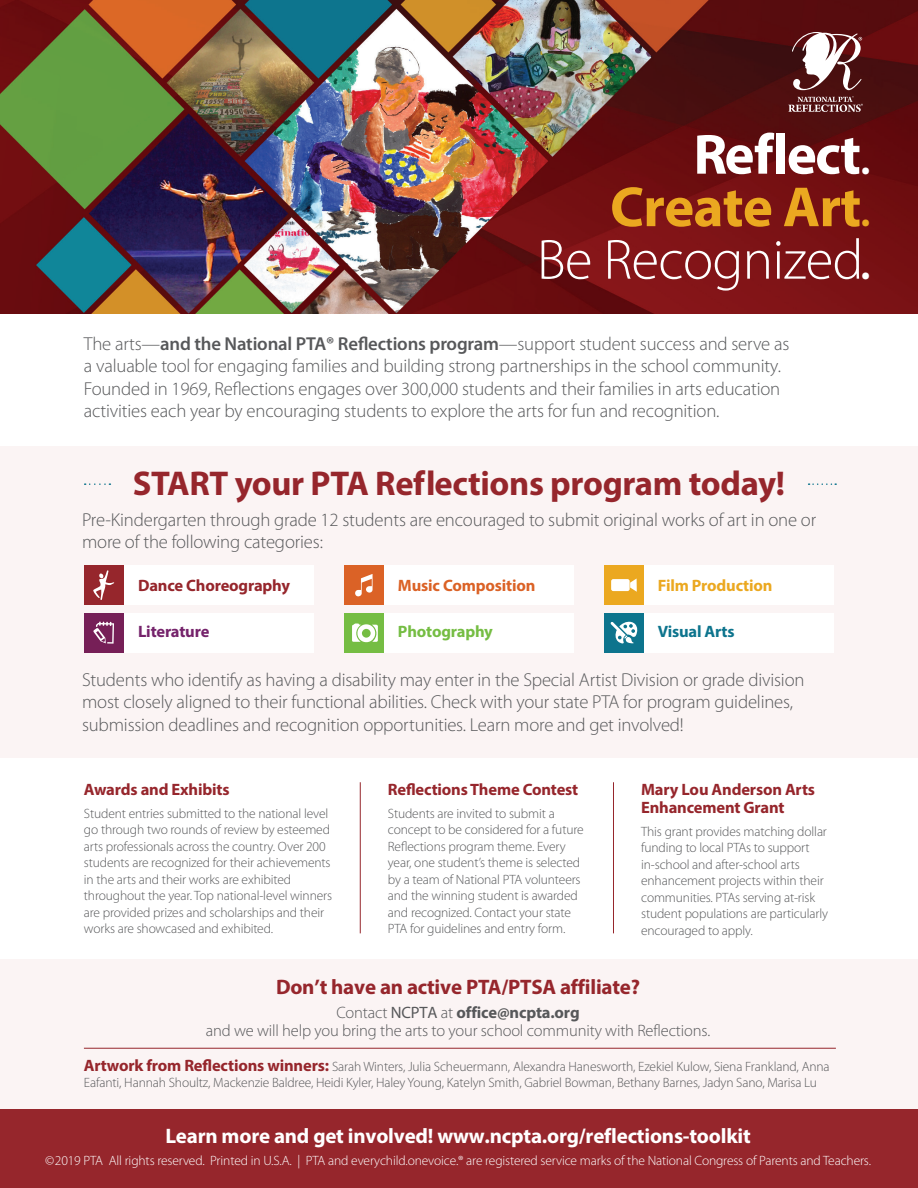
<style>
.page{position:relative;width:918px;height:1188px;background:#fff}
.page>*{position:absolute;margin:0;border:0;box-sizing:border-box;transform-origin:0 0}
.t1{font:300 57px "Myriad Pro";letter-spacing:-.015em;color:#fff}
.t2{font:700 57px "Myriad Pro";letter-spacing:-.015em;color:#eba820}
.t3{font:700 57px "Myriad Pro";letter-spacing:-.02em;color:#fff}
.t4{font:700 34.5px "Myriad Pro";letter-spacing:-.01em;color:#96262c}
.t5{font:700 21px "Myriad Pro";letter-spacing:-.01em;color:#fff}
.t6{font:700 21px "Myriad Pro";letter-spacing:-.01em;color:#96262c}
.t7{font:300 18.75px/22.5px "Myriad Pro";letter-spacing:-.01em;color:#57585a}
.t8{font:300 16.5px/18.8px "Myriad Pro";letter-spacing:-.01em;color:#57585a;text-align:center}
.t9{font:700 16.5px/18px "Myriad Pro";letter-spacing:-.01em;color:#96262c}
.t10{font:700 16.5px "Myriad Pro";letter-spacing:-.01em;color:#db6226}
.t11{font:700 16.5px "Myriad Pro";letter-spacing:-.01em;color:#eba820}
.t12{font:700 16.5px "Myriad Pro";letter-spacing:-.01em;color:#75bd43}
.t13{font:700 16.5px "Myriad Pro";letter-spacing:-.01em;color:#75236b}
.t14{font:700 16.5px "Myriad Pro";letter-spacing:-.01em;color:#0d748d}
.t15{font:300 13.5px/16.5px "Myriad Pro";letter-spacing:-.01em;color:#57585a}
.t16{font:300 13.5px "Myriad Pro";letter-spacing:-.01em;color:#fff}
.s1{font-size:37.5px}
.s2{font-weight:700;font-size:37.5px}
.s3{font-weight:600}
.s4{font-weight:400}
.s5{font-weight:700}
.s6{font-weight:700;font-size:16.5px;color:#96262c}
</style>
<div class="page">
<img style="left:0;top:0;width:918px;height:314px">
<div style="left:0;top:447px;width:918px;height:311px;background:#fbf4f4"></div>
<div style="left:0;top:959px;width:918px;height:150px;background:#fbf4f4"></div>
<div style="left:0;top:1109px;width:918px;height:79px;background:#96262c"></div>
<div style="left:384px;top:565px;width:190px;height:40px;background:#fff"></div>
<div style="left:384px;top:613px;width:190px;height:39px;background:#fff"></div>
<div style="left:644px;top:565px;width:190px;height:40px;background:#fff"></div>
<div style="left:644px;top:613px;width:190px;height:39px;background:#fff"></div>
<div style="left:124px;top:565px;width:190px;height:40px;background:#fff"></div>
<div style="left:124px;top:613px;width:190px;height:39px;background:#fff"></div>
<div style="left:84px;top:565px;width:40px;height:40px;background:#96262c"></div>
<svg style="left:93px;top:570px;width:21px;height:30px"></svg>
<div style="left:604px;top:565px;width:40px;height:40px;background:#eba820"></div>
<svg style="left:630px;top:579px;width:7px;height:13px"></svg>
<div style="left:611px;top:579px;width:19px;height:12px;background:#fff;border-radius:2px"></div>
<div style="left:84px;top:613px;width:40px;height:39px;background:#761f57"></div>
<svg style="left:93px;top:622px;width:21px;height:22px"></svg>
<div style="left:344px;top:565px;width:40px;height:40px;background:#db6226"></div>
<svg style="left:355px;top:574px;width:18px;height:22px"></svg>
<div style="left:344px;top:613px;width:40px;height:39px;background:#75bd43"></div>
<svg style="left:352px;top:623px;width:26px;height:19px"></svg>
<div style="left:604px;top:613px;width:40px;height:39px;background:#0d748d"></div>
<svg style="left:611px;top:621px;width:27px;height:22px"></svg>
<svg style="left:792px;top:32px;width:70px;height:58px"></svg>
<svg style="left:788px;top:96px;width:75px;height:16px"></svg>
<svg style="left:85px;top:483px;width:25px;height:2px"></svg>
<svg style="left:809px;top:483px;width:27px;height:2px"></svg>
<hr style="left:360px;top:782px;width:1px;height:151px;background:#96262c">
<hr style="left:613px;top:782px;width:1px;height:151px;background:#96262c">
<hr style="left:84px;top:1048px;width:752px;height:1px;background:#96262c">
<p class="t3" style="left:693px;top:117px;width:178px">Reflect<span class="s1">.</span></p>
<p class="t2" style="left:610px;top:170px;width:262px">Create Art<span class="s1">.</span></p>
<p class="t1" style="left:537px;top:225px;width:335px">Be Recognized<span class="s2">.</span></p>
<p class="t7" style="left:84px;top:332px;width:707px">The arts—<span class="s3">and the National PTA® Reflections program</span>—support student success and serve as a valuable tool for engaging families and building strong partnerships in the school community.<br>Founded in 1969, Reflections engages over 300,000 students and their families in arts education activities each year by encouraging students to explore the arts for fun and recognition.</p>
<p class="t4" style="left:133px;top:461px;width:654px">START your PTA Reflections program today!</p>
<p class="t7" style="left:82px;top:508px;width:736px">Pre-Kindergarten through grade 12 students are encouraged to submit original works of art in one or more of the following categories:</p>
<p class="t9" style="left:138px;top:576px;width:154px">Dance Choreography</p>
<p class="t10" style="left:398px;top:575px;width:139px">Music Composition</p>
<p class="t11" style="left:658px;top:575px;width:116px">Film Production</p>
<p class="t13" style="left:138px;top:621px;width:73px">Literature</p>
<p class="t12" style="left:398px;top:621px;width:96px">Photography</p>
<p class="t14" style="left:658px;top:621px;width:78px">Visual Arts</p>
<p class="t7" style="left:82px;top:668px;width:724px">Students who identify as having a disability may enter in the Special Artist Division or grade division most closely aligned to their functional abilities. Check with your state PTA for program guidelines, submission deadlines and recognition opportunities. Learn more and get involved!</p>
<p class="t9" style="left:84px;top:780px;width:147px">Awards and Exhibits</p>
<p class="t15" style="left:84px;top:805px;width:250px">Student entries submitted to the national level go through two rounds of review by esteemed arts professionals across the country. Over 200 students are recognized for their achievements in the arts and their works are exhibited throughout the year. Top national-level winners are provided prizes and scholarships and their works are showcased and exhibited.</p>
<p class="t9" style="left:388px;top:780px;width:192px">Reflections Theme Contest</p>
<p class="t15" style="left:388px;top:805px;width:197px">Students are invited to submit a concept to be considered for a future Reflections program theme. Every year, one student’s theme is selected by a team of National PTA volunteers and the winning student is awarded and recognized. Contact your state PTA for guidelines and entry form.</p>
<p class="t9" style="left:641px;top:780px;width:175px">Mary Lou Anderson Arts<br>Enhancement Grant</p>
<p class="t15" style="left:641px;top:823px;width:188px">This grant provides matching dollar funding to local PTAs to support in-school and after-school arts enhancement projects within their communities. PTAs serving at-risk student populations are particularly encouraged to apply.</p>
<p class="t6" style="left:276px;top:973px;width:366px">Don’t have an active PTA/PTSA affiliate?</p>
<p class="t8" style="left:206px;top:1003px;width:506px">Contact <span class="s4">NCPTA</span> at <span class="s5">office@ncpta.org<br></span>and we will help you bring the arts to your school community with Reflections.</p>
<p class="t15" style="left:84px;top:1058px;width:747px"><span class="s6">Artwork from Reflections winners:</span> Sarah Winters, Julia Scheuermann, Alexandra Hanesworth, Ezekiel Kulow, Siena Frankland, Anna<br>Eafanti, Hannah Shoultz, Mackenzie Baldree, Heidi Kyler, Haley Young, Katelyn Smith, Gabriel Bowman, Bethany Barnes, Jadyn Sano, Marisa Lu</p>
<p class="t5" style="left:165px;top:1122px;width:587px">Learn more and get involved! www.ncpta.org/reflections-toolkit</p>
<p class="t16" style="left:45px;top:1152px;width:828px">©2019 PTA All rights reserved. Printed in U.S.A. | PTA and everychild.onevoice.® are registered service marks of the National Congress of Parents and Teachers.</p>
</div>
